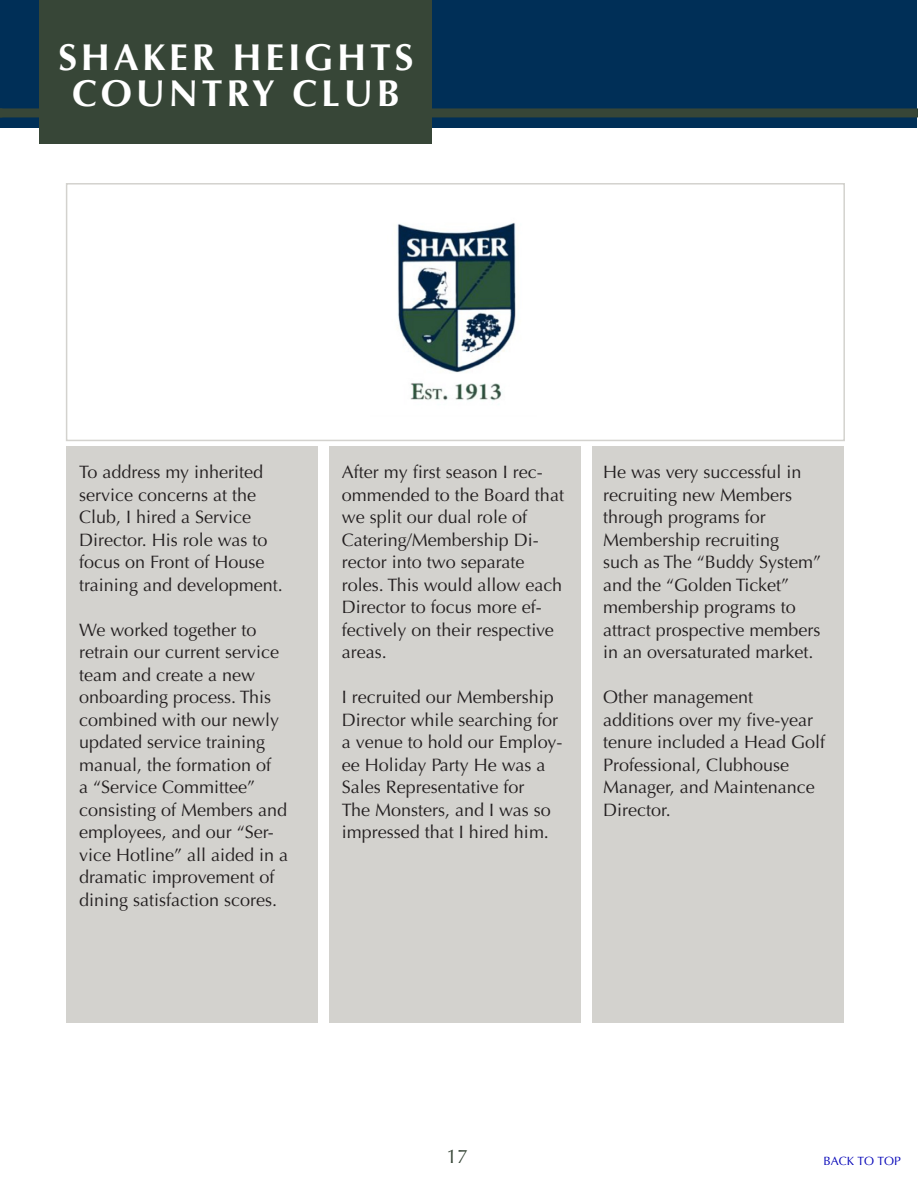
<style>
.page{position:relative;width:918px;height:1188px;background:#fff}
.page>*{position:absolute;margin:0;border:0;box-sizing:border-box;transform-origin:0 0}
.t1{font:700 37.5px "Optima";letter-spacing:.1em;color:#fff}
.t2{font:19.5px "Optima";color:#374637}
.t3{font:18px/22.5px "Optima";color:#231f20}
.t4{font:12px "Optima";color:#0000b7}
</style>
<div class="page">
<div style="left:0;top:0;width:917px;height:127px;background:#002f57"></div>
<div style="left:39px;top:0;width:392px;height:144px;background:#374637"></div>
<div style="left:0;top:108px;width:918px;height:9px;background:#374637"></div>
<div style="left:66px;top:183px;width:779px;height:258px;border:2px solid #d3d2ce"></div>
<img style="left:397px;top:223px;width:119px;height:178px">
<div style="left:67px;top:447px;width:251px;height:576px;background:#d3d2ce"></div>
<div style="left:330px;top:447px;width:251px;height:576px;background:#d3d2ce"></div>
<div style="left:593px;top:447px;width:251px;height:576px;background:#d3d2ce"></div>
<p class="t1" style="left:58px;top:35px;width:357px">SHAKER HEIGHTS</p>
<p class="t1" style="left:72px;top:71px;width:329px">COUNTRY CLUB</p>
<p class="t3" style="left:79px;top:461px;width:205px">To address my inherited service concerns at the<br>Club, I hired a Service<br>Director. His role was to focus on Front of House training and development.</p>
<p class="t3" style="left:79px;top:619px;width:211px">We worked together to retrain our current service team and create a new onboarding process. This combined with our newly updated service training manual, the formation of<br>a “Service Committee” consisting of Members and employees, and our “Ser&shy;vice Hotline” all aided in a dramatic improvement of dining satisfaction scores.</p>
<p class="t3" style="left:342px;top:461px;width:224px">After my first season I rec&shy;ommended to the Board that we split our dual role of<br>Catering/Membership Di&shy;rector into two separate roles. This would allow each<br>Director to focus more ef&shy;fectively on their respective areas.</p>
<p class="t3" style="left:342px;top:686px;width:222px">I recruited our Membership<br>Director while searching for a venue to hold our Employ&shy;ee Holiday Party He was a<br>Sales Representative for<br>The Monsters, and I was so impressed that I hired him.</p>
<p class="t3" style="left:603px;top:461px;width:220px">He was very successful in recruiting new Members through programs for<br>Membership recruiting<br>such as The “Buddy System” and the “Golden Ticket” membership programs to attract prospective members in an oversaturated market.</p>
<p class="t3" style="left:603px;top:686px;width:224px">Other management additions over my five-year tenure included a Head Golf<br>Professional, Clubhouse<br>Manager, and Maintenance<br>Director.</p>
<p class="t2" style="left:446px;top:1145px;width:23px">17</p>
<p class="t4" style="left:823px;top:1154px;width:79px">BACK TO TOP</p>
</div>
